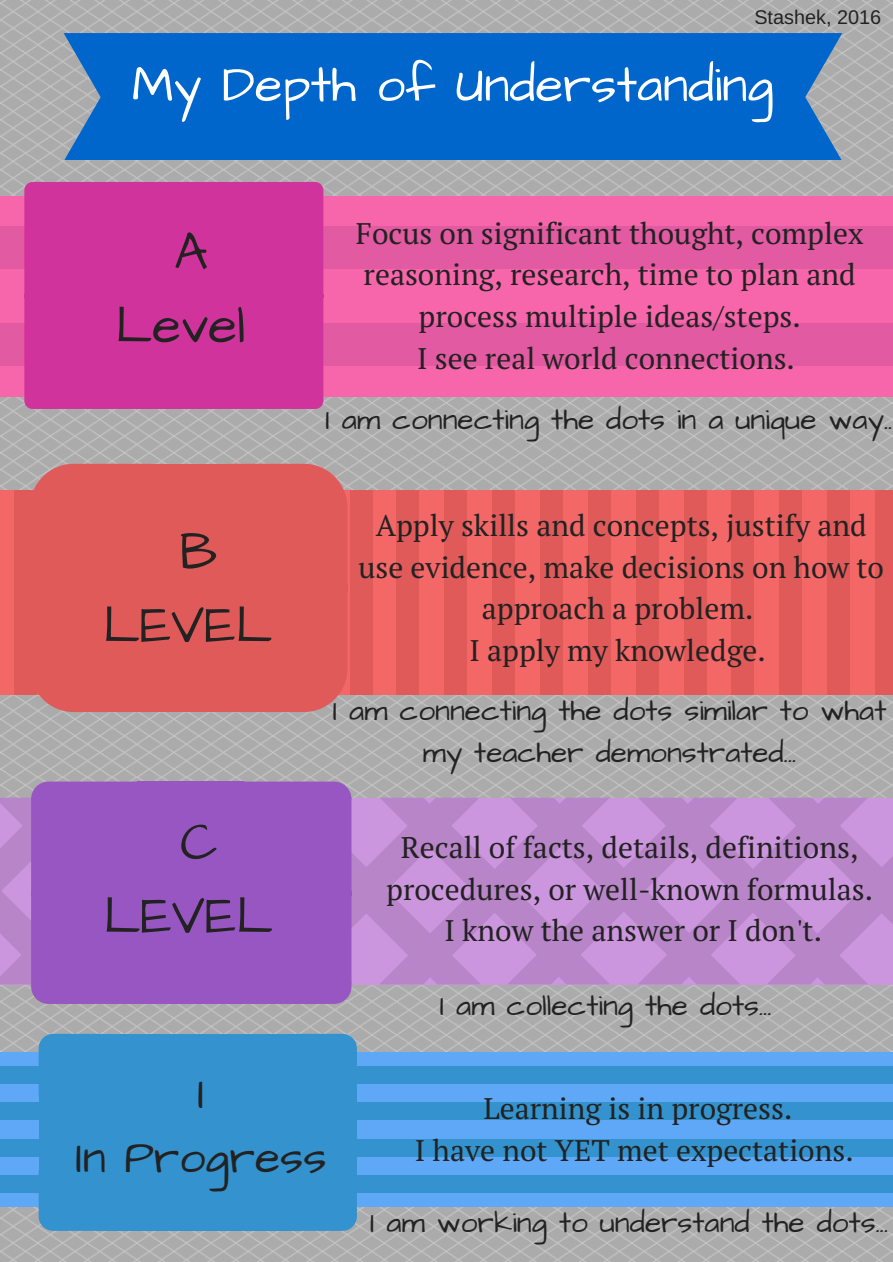
<style>
.page{position:relative;width:893px;height:1262px;background:#fff}
.page>*{position:absolute;margin:0;border:0;box-sizing:border-box;transform-origin:0 0}
.t1{font:52.95px/73.7px "Architects Daughter";color:#222;text-align:center}
.t2{font:50.78px "Architects Daughter";color:#fff}
.t3{font:46.35px/64.1px "Architects Daughter";color:#222;text-align:center}
.t4{font:29.78px/41.6px "PT Serif";color:#222;text-align:center}
.t5{font:29.78px/41.6px "Architects Daughter";color:#222;text-align:center}
.t6{font:19.88px "Arimo";color:#222}
</style>
<div class="page">
<img style="left:0;top:0;width:892px;height:1262px">
<div style="left:111px;top:33px;width:683px;height:127px;background:#06c"></div>
<svg style="left:794px;top:33px;width:48px;height:127px;background:#4382c0"></svg>
<svg style="left:64px;top:33px;width:47px;height:127px;background:#4482c0"></svg>
<div style="left:0;top:196px;width:483px;height:200px;background:#f766ab"></div>
<div style="left:481px;top:196px;width:411px;height:200px;background:#f766ab"></div>
<div style="left:0;top:227px;width:483px;height:42px;background:#e25aa1"></div>
<div style="left:0;top:323px;width:483px;height:42px;background:#e25aa1"></div>
<div style="left:481px;top:227px;width:411px;height:42px;background:#e25aa1"></div>
<div style="left:481px;top:323px;width:411px;height:42px;background:#e25aa1"></div>
<div style="left:134px;top:182px;width:79px;height:114px;background:#d1339d"></div>
<hr style="left:135px;top:294px;width:78px;height:3px;background:#d1339d">
<div style="left:24px;top:182px;width:112px;height:227px;background:#d1339d"></div>
<div style="left:136px;top:297px;width:77px;height:112px;background:#d1339d"></div>
<div style="left:213px;top:182px;width:110px;height:227px;background:#d1339d"></div>
<div style="left:0;top:490px;width:133px;height:204px;background:#f46767"></div>
<div style="left:704px;top:490px;width:188px;height:204px;background:#f46767"></div>
<div style="left:132px;top:490px;width:575px;height:204px;background:#f46767"></div>
<div style="left:14px;top:490px;width:23px;height:204px;background:#e05a5a"></div>
<div style="left:826px;top:490px;width:23px;height:204px;background:#e05a5a"></div>
<div style="left:779px;top:490px;width:22px;height:204px;background:#e05a5a"></div>
<div style="left:731px;top:490px;width:23px;height:204px;background:#e05a5a"></div>
<div style="left:874px;top:490px;width:18px;height:204px;background:#e05a5a"></div>
<div style="left:349px;top:490px;width:23px;height:204px;background:#e05a5a"></div>
<div style="left:443px;top:490px;width:23px;height:204px;background:#e05a5a"></div>
<div style="left:396px;top:490px;width:23px;height:204px;background:#e05a5a"></div>
<div style="left:539px;top:490px;width:23px;height:204px;background:#e05a5a"></div>
<div style="left:492px;top:490px;width:23px;height:204px;background:#e05a5a"></div>
<div style="left:588px;top:490px;width:23px;height:204px;background:#e05a5a"></div>
<div style="left:684px;top:490px;width:23px;height:204px;background:#e05a5a"></div>
<div style="left:636px;top:490px;width:23px;height:204px;background:#e05a5a"></div>
<div style="left:148px;top:464px;width:80px;height:123px;background:#e05a5a"></div>
<div style="left:149px;top:584px;width:79px;height:8px;background:#e05a5a"></div>
<div style="left:30px;top:464px;width:120px;height:248px;background:#e05a5a"></div>
<div style="left:150px;top:592px;width:78px;height:120px;background:#e05a5a"></div>
<div style="left:228px;top:464px;width:119px;height:248px;background:#e05a5a"></div>
<svg style="left:0;top:798px;width:365px;height:186px;background:#bf8bd1"></svg>
<svg style="left:882px;top:798px;width:10px;height:186px;background:#c590d7"></svg>
<svg style="left:365px;top:798px;width:517px;height:186px;background:#c08cd2"></svg>
<div style="left:138px;top:782px;width:106px;height:111px;background:#9756c1"></div>
<hr style="left:139px;top:891px;width:105px;height:4px;background:#9756c1">
<div style="left:31px;top:782px;width:109px;height:222px;background:#9756c1"></div>
<div style="left:140px;top:895px;width:104px;height:109px;background:#9756c1"></div>
<div style="left:244px;top:782px;width:107px;height:222px;background:#9756c1"></div>
<div style="left:0;top:1052px;width:38px;height:155px;background:#5ea8f7"></div>
<div style="left:483px;top:1052px;width:409px;height:155px;background:#5ea8f7"></div>
<div style="left:36px;top:1052px;width:449px;height:155px;background:#5ea8f7"></div>
<div style="left:0;top:1175px;width:38px;height:18px;background:#3493ce"></div>
<div style="left:0;top:1067px;width:38px;height:17px;background:#3493ce"></div>
<div style="left:0;top:1103px;width:38px;height:17px;background:#3493ce"></div>
<div style="left:0;top:1139px;width:38px;height:17px;background:#3493ce"></div>
<div style="left:483px;top:1175px;width:409px;height:18px;background:#3493ce"></div>
<div style="left:483px;top:1067px;width:409px;height:17px;background:#3493ce"></div>
<div style="left:483px;top:1103px;width:409px;height:17px;background:#3493ce"></div>
<div style="left:483px;top:1139px;width:409px;height:17px;background:#3493ce"></div>
<div style="left:36px;top:1175px;width:449px;height:18px;background:#3493ce"></div>
<div style="left:36px;top:1067px;width:449px;height:17px;background:#3493ce"></div>
<div style="left:36px;top:1103px;width:449px;height:17px;background:#3493ce"></div>
<div style="left:36px;top:1139px;width:449px;height:17px;background:#3493ce"></div>
<div style="left:39px;top:1034px;width:56px;height:60px;background:#3493ce"></div>
<div style="left:95px;top:1034px;width:204px;height:61px;background:#3493ce"></div>
<div style="left:299px;top:1034px;width:58px;height:60px;background:#3493ce"></div>
<div style="left:39px;top:1094px;width:61px;height:78px;background:#3493ce"></div>
<div style="left:97px;top:1094px;width:202px;height:78px;background:#3493ce"></div>
<div style="left:296px;top:1094px;width:61px;height:78px;background:#3493ce"></div>
<div style="left:39px;top:1172px;width:60px;height:59px;background:#3493ce"></div>
<div style="left:99px;top:1170px;width:200px;height:61px;background:#3493ce"></div>
<div style="left:299px;top:1172px;width:58px;height:59px;background:#3493ce"></div>
<p class="t6" style="left:754px;top:6px;width:128px">Stashek, 2016</p>
<h2 class="t2" style="left:132px;top:51px;width:643px">My Depth of Understanding</h2>
<h1 class="t1" style="left:115px;top:216px;width:131px">A<br>Level</h1>
<h1 class="t1" style="left:103px;top:516px;width:171px">B<br>LEVEL</h1>
<p class="t4" style="left:356px;top:212px;width:509px">Focus on significant thought, complex reasoning, research, time to plan and process multiple ideas/steps.<br>I see real world connections.</p>
<p class="t5" style="left:325px;top:400px;width:568px">I am connecting the dots in a unique way..</p>
<p class="t4" style="left:358px;top:504px;width:527px">Apply skills and concepts, justify and use evidence, make decisions on how to approach a problem.<br>I apply my knowledge.</p>
<p class="t5" style="left:333px;top:691px;width:555px">I am connecting the dots similar to what my teacher demonstrated...</p>
<h1 class="t1" style="left:104px;top:807px;width:171px">C<br>LEVEL</h1>
<p class="t4" style="left:386px;top:826px;width:488px">Recall of facts, details, definitions, procedures, or well-known formulas.<br>I know the answer or I don't.</p>
<h3 class="t3" style="left:76px;top:1063px;width:252px">I<br>In Progress</h3>
<p class="t5" style="left:440px;top:986px;width:333px">I am collecting the dots...</p>
<p class="t4" style="left:415px;top:1087px;width:440px">Learning is in progress.<br>I have not YET met expectations.</p>
<p class="t5" style="left:370px;top:1203px;width:519px">I am working to understand the dots...</p>
</div>
